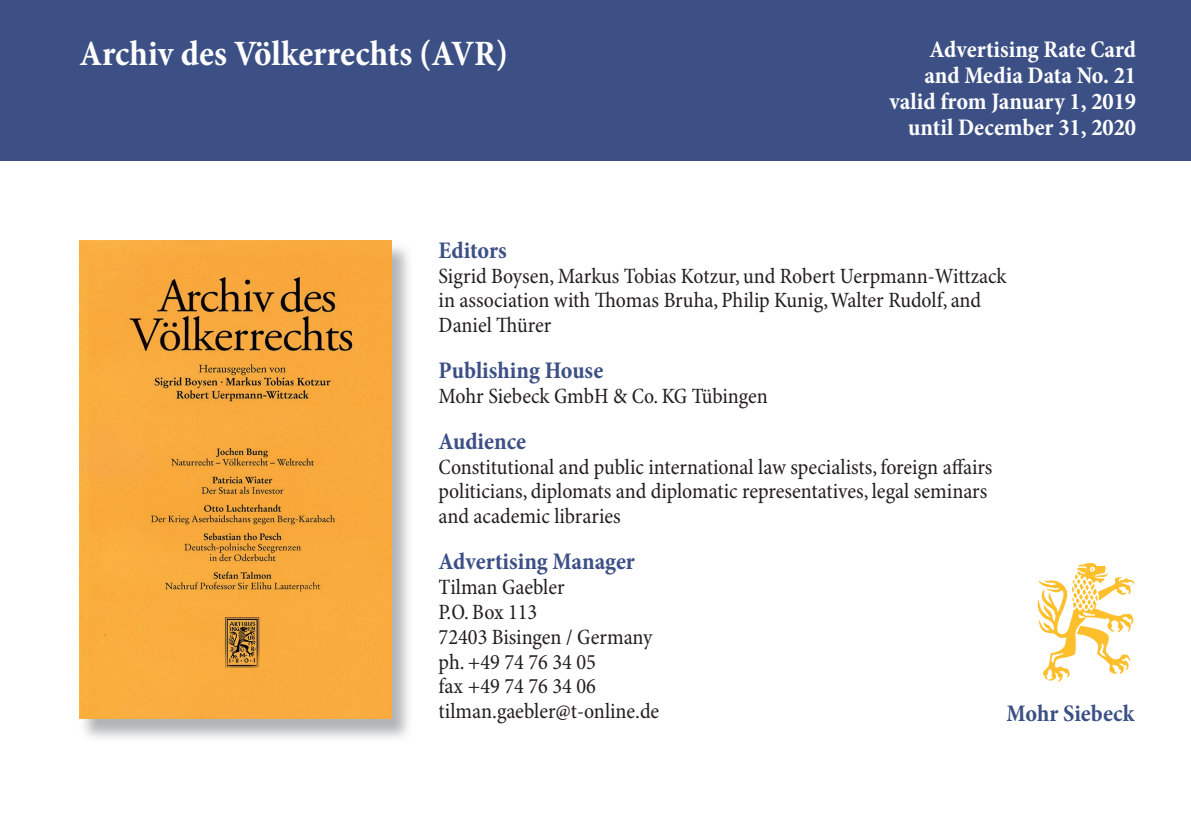
<style>
.page{position:relative;width:1191px;height:840px;background:#fff}
.page>*{position:absolute;margin:0;border:0;box-sizing:border-box;transform-origin:0 0}
.t1{font:700 condensed 36px "Minion Pro";color:#fff}
.t2{font:700 condensed 24px/26px "Minion Pro";color:#fff;text-align:right}
.t3{font:700 condensed 24px "Minion Pro";color:#3c5086}
.t4{font:condensed 22px/24.8px "Minion Pro";color:#231f20}
</style>
<div class="page">
<div style="left:0;top:0;width:1191px;height:160px;background:#3c5086"></div>
<hr style="left:0;top:159px;width:1191px;height:2px;background:#3c5086">
<img style="left:1037px;top:563px;width:98px;height:119px">
<img style="left:79px;top:242px;width:330px;height:496px">
<img style="left:79px;top:240px;width:312px;height:478px">
<h1 class="t1" style="left:79px;top:28px;width:430px">Archiv des Völkerrechts (AVR)</h1>
<p class="t2" style="left:889px;top:36px;width:248px">Advertising Rate Card and Media Data No. 21 valid from January 1, 2019 until December 31, 2020</p>
<p class="t3" style="left:438px;top:233px;width:70px">Editors</p>
<p class="t4" style="left:438px;top:264px;width:569px">Sigrid Boysen, Markus Tobias Kotzur, und Robert Uerpmann-Wittzack in association with Thomas Bruha, Philip Kunig, Walter Rudolf, and<br>Daniel Thürer</p>
<p class="t3" style="left:438px;top:353px;width:166px">Publishing House</p>
<p class="t4" style="left:438px;top:384px;width:331px">Mohr Siebeck GmbH &amp; Co. KG Tübingen</p>
<p class="t3" style="left:438px;top:424px;width:89px">Audience</p>
<p class="t4" style="left:438px;top:455px;width:555px">Constitutional and public international law specialists, foreign affairs politicians, diplomats and diplomatic representatives, legal seminars and academic libraries</p>
<p class="t3" style="left:438px;top:544px;width:198px">Advertising Manager</p>
<p class="t4" style="left:438px;top:575px;width:222px">Tilman Gaebler<br>P.O. Box 113<br>72403 Bisingen / Germany ph. +49 74 76 34 05<br>fax +49 74 76 34 06 tilman.gaebler@t-online.de</p>
<p class="t3" style="left:1006px;top:696px;width:129px">Mohr Siebeck</p>
</div>
